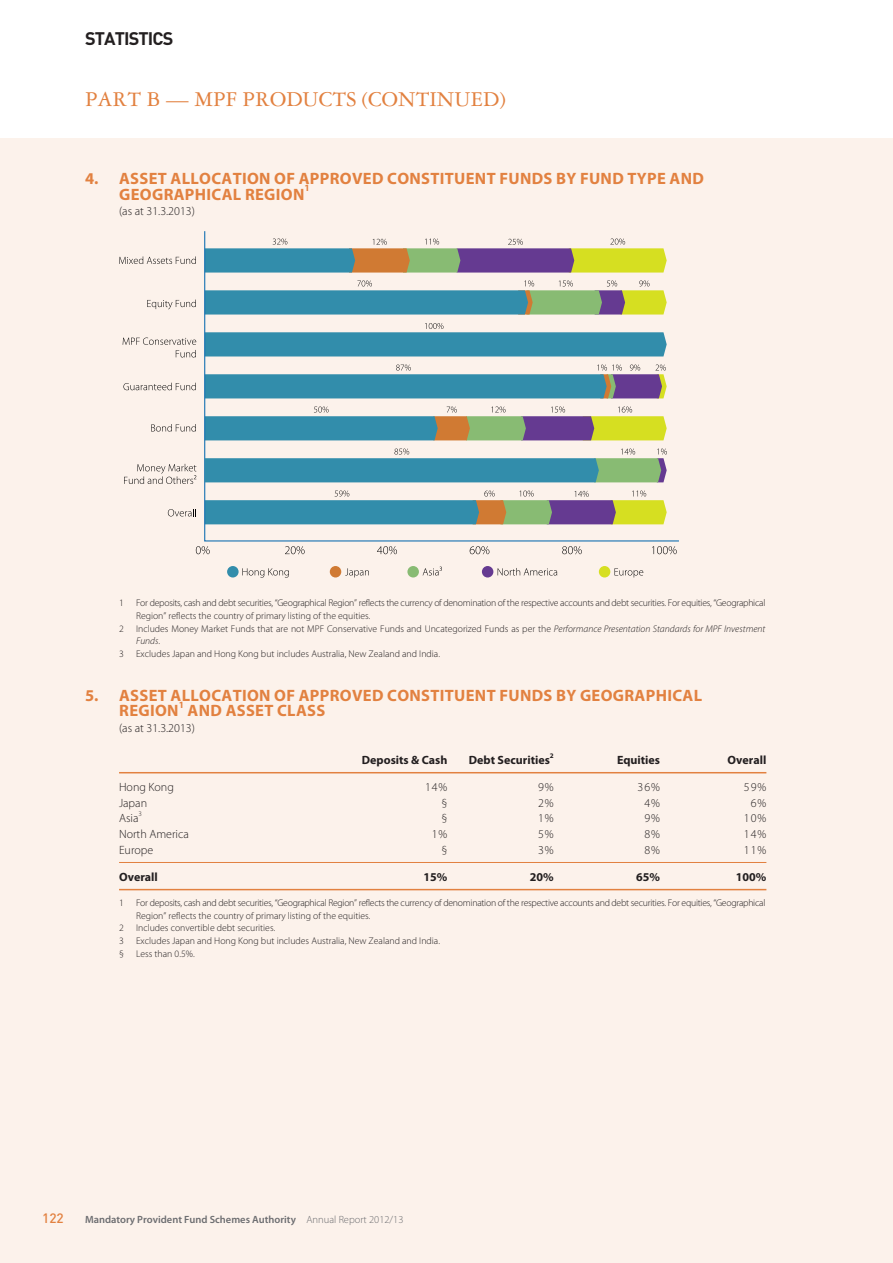
<style>
.page{position:relative;width:893px;height:1263px;background:#fff}
.page>*{position:absolute;margin:0;border:0;box-sizing:border-box;transform-origin:0 0}
.t1{font:22.5px "Garamond 3 LT Std";color:#e28140}
.t2{font:700 18px "DIN Pro";letter-spacing:-.05em;color:#231f20}
.t3{font:700 16.5px/15.8px "Myriad Pro";letter-spacing:.02em;color:#e28140}
.t4{font:500 13.5px "DIN Pro";color:#e28140}
.t5{font:300 12px "Myriad Pro";color:#231f20}
.t6{font:700 12px "Myriad Pro";color:#231f20}
.t7{font:600 10.5px "Myriad Pro";color:#6c6d70}
.t8{font:300 9.75px/12.8px "Myriad Pro";letter-spacing:-.025em;color:#231f20}
.t9{font:300 9.75px/12.8px "Myriad Pro";color:#231f20}
.t10{font:700 9.6px "Myriad Pro";color:#e28140}
.t11{font:700 7.05px "Myriad Pro";color:#231f20}
.t12{font:300 7.05px "Myriad Pro";color:#231f20}
.s1{font-style:italic}
.s2{font-weight:300}
</style>
<div class="page">
<div style="left:0;top:138px;width:893px;height:1125px;background:#fcf2eb"></div>
<div style="left:227px;top:566px;width:12px;height:11px;background:#328dab;border-radius:50%"></div>
<div style="left:330px;top:566px;width:11px;height:11px;background:#d07a33;border-radius:50%"></div>
<div style="left:407px;top:566px;width:12px;height:11px;background:#88bb73;border-radius:50%"></div>
<div style="left:482px;top:566px;width:11px;height:11px;background:#653a91;border-radius:50%"></div>
<div style="left:599px;top:566px;width:11px;height:11px;background:#d6df21;border-radius:50%"></div>
<svg style="left:204px;top:231px;width:475px;height:311px"></svg>
<svg style="left:196px;top:546px;width:14px;height:8px"></svg>
<svg style="left:285px;top:546px;width:20px;height:8px"></svg>
<svg style="left:377px;top:546px;width:20px;height:8px"></svg>
<svg style="left:470px;top:546px;width:19px;height:8px"></svg>
<svg style="left:562px;top:546px;width:20px;height:8px"></svg>
<svg style="left:652px;top:546px;width:25px;height:8px"></svg>
<svg style="left:119px;top:256px;width:77px;height:8px"></svg>
<svg style="left:147px;top:300px;width:49px;height:9px"></svg>
<svg style="left:123px;top:338px;width:73px;height:19px"></svg>
<svg style="left:123px;top:383px;width:73px;height:7px"></svg>
<svg style="left:151px;top:424px;width:45px;height:8px"></svg>
<svg style="left:124px;top:464px;width:72px;height:20px"></svg>
<svg style="left:168px;top:509px;width:28px;height:7px"></svg>
<svg style="left:614px;top:568px;width:29px;height:9px"></svg>
<svg style="left:205px;top:239px;width:462px;height:34px"></svg>
<svg style="left:205px;top:280px;width:462px;height:34px"></svg>
<svg style="left:205px;top:323px;width:462px;height:33px"></svg>
<svg style="left:205px;top:406px;width:462px;height:34px"></svg>
<svg style="left:205px;top:448px;width:462px;height:34px"></svg>
<svg style="left:498px;top:568px;width:59px;height:7px"></svg>
<svg style="left:423px;top:567px;width:19px;height:8px"></svg>
<svg style="left:345px;top:568px;width:24px;height:9px"></svg>
<svg style="left:242px;top:568px;width:47px;height:10px"></svg>
<svg style="left:205px;top:490px;width:462px;height:34px"></svg>
<svg style="left:205px;top:365px;width:462px;height:33px"></svg>
<hr style="left:119px;top:772px;width:647px;height:1px;background:#e28140">
<hr style="left:119px;top:862px;width:647px;height:1px;background:#e28140">
<hr style="left:119px;top:889px;width:647px;height:1px;background:#e28140">
<h2 class="t2" style="left:85px;top:32px;width:90px">STATISTICS</h2>
<h1 class="t1" style="left:85px;top:90px;width:422px">PART B — MPF PRODUCTS (CONTINUED)</h1>
<h3 class="t3" style="left:119px;top:172px;width:586px;text-indent:-34px">4. ASSET ALLOCATION OF APPROVED CONSTITUENT FUNDS BY FUND TYPE AND<br>GEOGRAPHICAL REGION</h3>
<p class="t10" style="left:305px;top:185px;width:7px">1</p>
<p class="t5" style="left:119px;top:207px;width:77px">(as at 31.3.2013)</p>
<p class="t9" style="left:119px;top:597px;width:6px">1</p>
<p class="t8" style="left:136px;top:597px;width:631px">For deposits, cash and debt securities, “Geographical Region” reflects the currency of denomination of the respective accounts and debt securities. For equities, “Geographical<br>Region” reflects the country of primary listing of the equities.</p>
<p class="t9" style="left:119px;top:623px;width:6px">2</p>
<p class="t9" style="left:136px;top:623px;width:631px">Includes Money Market Funds that are not MPF Conservative Funds and Uncategorized Funds as per the <span class="s1">Performance Presentation Standards for MPF Investment<br>Funds</span>.</p>
<p class="t9" style="left:119px;top:648px;width:6px">3</p>
<p class="t9" style="left:136px;top:648px;width:305px">Excludes Japan and Hong Kong but includes Australia, New Zealand and India.</p>
<h3 class="t3" style="left:119px;top:689px;width:584px;text-indent:-34px">5. ASSET ALLOCATION OF APPROVED CONSTITUENT FUNDS BY GEOGRAPHICAL<br>REGION</h3>
<p class="t10" style="left:179px;top:701px;width:7px">1</p>
<h3 class="t3" style="left:188px;top:704px;width:139px">AND ASSET CLASS</h3>
<p class="t5" style="left:119px;top:723px;width:77px">(as at 31.3.2013)</p>
<p class="t6" style="left:362px;top:755px;width:87px">Deposits &amp; Cash</p>
<p class="t6" style="left:469px;top:755px;width:82px">Debt Securities</p>
<p class="t11" style="left:550px;top:753px;width:5px">2</p>
<p class="t6" style="left:617px;top:755px;width:45px">Equities</p>
<p class="t6" style="left:728px;top:755px;width:40px">Overall</p>
<p class="t5" style="left:119px;top:782px;width:56px">Hong Kong</p>
<p class="t5" style="left:425px;top:782px;width:24px">14%</p>
<p class="t5" style="left:538px;top:782px;width:17px">9%</p>
<p class="t5" style="left:638px;top:782px;width:24px">36%</p>
<p class="t5" style="left:744px;top:782px;width:24px">59%</p>
<p class="t5" style="left:119px;top:798px;width:30px">Japan</p>
<p class="t5" style="left:442px;top:798px;width:7px">§</p>
<p class="t5" style="left:538px;top:798px;width:17px">2%</p>
<p class="t5" style="left:644px;top:798px;width:17px">4%</p>
<p class="t5" style="left:751px;top:798px;width:17px">6%</p>
<p class="t5" style="left:119px;top:814px;width:21px">Asia</p>
<p class="t12" style="left:139px;top:811px;width:5px">3</p>
<p class="t5" style="left:442px;top:814px;width:7px">§</p>
<p class="t5" style="left:538px;top:814px;width:17px">1%</p>
<p class="t5" style="left:644px;top:814px;width:17px">9%</p>
<p class="t5" style="left:744px;top:814px;width:24px">10%</p>
<p class="t5" style="left:119px;top:829px;width:71px">North America</p>
<p class="t5" style="left:432px;top:829px;width:17px">1%</p>
<p class="t5" style="left:538px;top:829px;width:17px">5%</p>
<p class="t5" style="left:644px;top:829px;width:17px">8%</p>
<p class="t5" style="left:744px;top:829px;width:24px">14%</p>
<p class="t5" style="left:119px;top:845px;width:36px">Europe</p>
<p class="t5" style="left:442px;top:845px;width:7px">§</p>
<p class="t5" style="left:538px;top:845px;width:17px">3%</p>
<p class="t5" style="left:644px;top:845px;width:17px">8%</p>
<p class="t5" style="left:744px;top:845px;width:24px">11%</p>
<p class="t6" style="left:119px;top:872px;width:40px">Overall</p>
<p class="t6" style="left:424px;top:872px;width:25px">15%</p>
<p class="t6" style="left:530px;top:872px;width:25px">20%</p>
<p class="t6" style="left:636px;top:872px;width:25px">65%</p>
<p class="t6" style="left:736px;top:872px;width:32px">100%</p>
<p class="t9" style="left:119px;top:897px;width:6px">1</p>
<p class="t8" style="left:136px;top:897px;width:631px">For deposits, cash and debt securities, “Geographical Region” reflects the currency of denomination of the respective accounts and debt securities. For equities, “Geographical<br>Region” reflects the country of primary listing of the equities.</p>
<p class="t9" style="left:119px;top:923px;width:6px">2</p>
<p class="t9" style="left:136px;top:923px;width:141px">Includes convertible debt securities.</p>
<p class="t9" style="left:119px;top:935px;width:6px">3</p>
<p class="t9" style="left:136px;top:935px;width:305px">Excludes Japan and Hong Kong but includes Australia, New Zealand and India.</p>
<p class="t9" style="left:119px;top:948px;width:6px">§</p>
<p class="t9" style="left:136px;top:948px;width:60px">Less than 0.5%.</p>
<h3 class="t4" style="left:42px;top:1213px;width:23px">122</h3>
<p class="t7" style="left:85px;top:1215px;width:320px">Mandatory Provident Fund Schemes Authority <span class="s2">Annual Report 2012/13</span></p>
</div>
